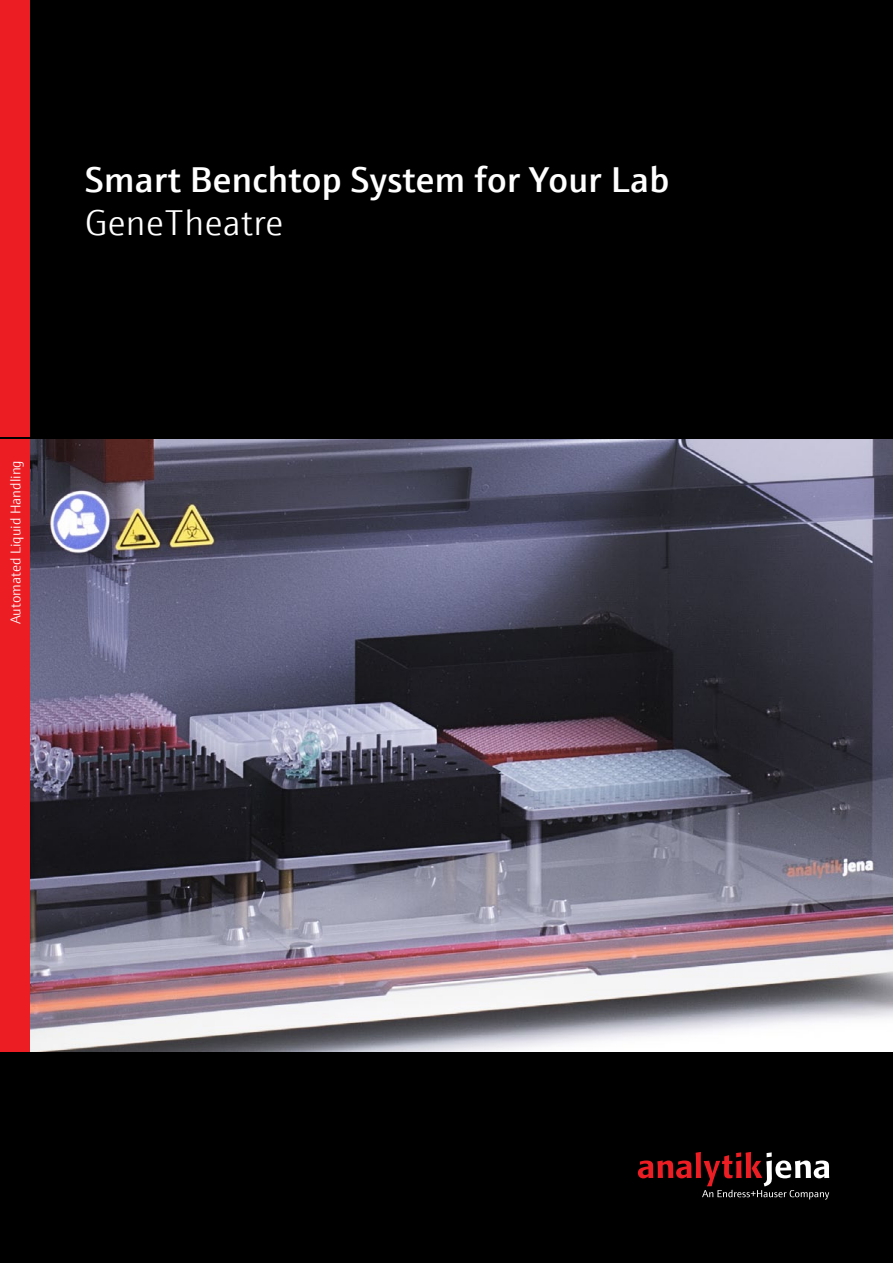
<style>
.page{position:relative;width:893px;height:1263px;background:#000}
.page>*{position:absolute;margin:0;border:0;box-sizing:border-box;transform-origin:0 0}
.Titel_Headline{font:600 36px "E+H Sans";letter-spacing:.01em;color:#fff}
.Titel_Subline{font:300 36px "E+H Sans";letter-spacing:.01em;color:#fff}
.Titel_Label{font:300 14.25px "E+H Sans";color:#fff}
</style>
<div class="page">
<svg style="left:638px;top:1152px;width:191px;height:47px"></svg>
<img style="left:30px;top:439px;width:863px;height:612px">
<div style="left:0;top:0;width:30px;height:437px;background:#ed1d24"></div>
<div style="left:0;top:439px;width:30px;height:612px;background:#ed1d24"></div>
<p class="Titel_Headline" style="left:85px;top:152px;width:586px">Smart Benchtop System for Your Lab</p>
<p class="Titel_Subline" style="left:85px;top:196px;width:200px">GeneTheatre</p>
<p class="Titel_Label" style="left:5px;top:624px;width:165px;rotate:-90deg">Automated Liquid Handling</p>
</div>
